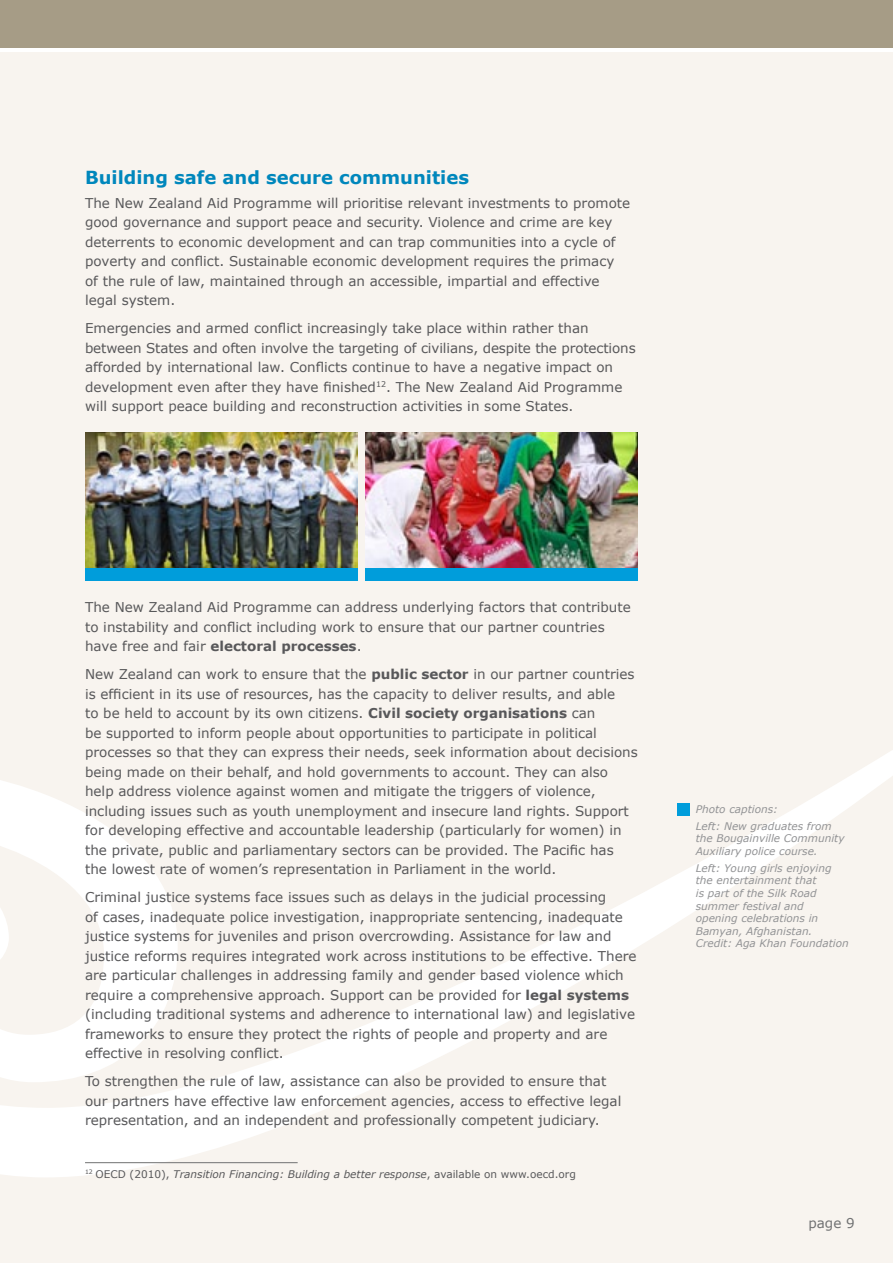
<style>
.page{position:relative;width:893px;height:1263px;background:#fff}
.page>*{position:absolute;margin:0;border:0;box-sizing:border-box;transform-origin:0 0}
.t1{font:700 18px "Verdana";color:#0087bc}
.t2{font:13.5px/19.5px "Verdana";color:#58585a}
.t3{font:13.5px "Verdana";color:#707172}
.t4{font:italic 10.5px/12.6px "Verdana";color:#929395}
.t5{font:italic 10.5px "Verdana";color:#58585a}
.s1{font-weight:700}
.s2{font-style:normal}
</style>
<div class="page">
<div style="left:0;top:52px;width:893px;height:1211px;background:#f8f4ef"></div>
<svg style="left:178px;top:750px;width:715px;height:414px"></svg>
<svg style="left:0;top:780px;width:178px;height:397px;fill:#fff"></svg>
<div style="left:0;top:0;width:893px;height:47px;background:#a69c86"></div>
<img style="left:366px;top:432px;width:272px;height:136px">
<img style="left:85px;top:432px;width:272px;height:136px">
<div style="left:85px;top:568px;width:272px;height:13px;background:#009ddb"></div>
<div style="left:366px;top:568px;width:272px;height:13px;background:#009ddb"></div>
<hr style="left:85px;top:1162px;width:213px;height:1px;background:#707172">
<div style="left:677px;top:803px;width:13px;height:13px;background:#009ddb"></div>
<h1 class="t1" style="left:85px;top:166px;width:386px">Building safe and secure communities</h1>
<p class="t2" style="left:85px;top:193px;width:547px">The New Zealand Aid Programme will prioritise relevant investments to promote good governance and support peace and security. Violence and crime are key deterrents to economic development and can trap communities into a cycle of poverty and conflict. Sustainable economic development requires the primacy of the rule of law, maintained through an accessible, impartial and effective legal system.</p>
<p class="t2" style="left:85px;top:319px;width:552px">Emergencies and armed conflict increasingly take place within rather than between States and often involve the targeting of civilians, despite the protections afforded by international law. Conflicts continue to have a negative impact on development even after they have finished<sup>12</sup>. The New Zealand Aid Programme will support peace building and reconstruction activities in some States.</p>
<p class="t2" style="left:85px;top:598px;width:547px">The New Zealand Aid Programme can address underlying factors that contribute to instability and conflict including work to ensure that our partner countries have free and fair <span class="s1">electoral processes</span>.</p>
<p class="t2" style="left:85px;top:665px;width:554px">New Zealand can work to ensure that the <span class="s1">public sector</span> in our partner countries is efficient in its use of resources, has the capacity to deliver results, and able<br>to be held to account by its own citizens. <span class="s1">Civil society organisations</span> can<br>be supported to inform people about opportunities to participate in political processes so that they can express their needs, seek information about decisions being made on their behalf, and hold governments to account. They can also help address violence against women and mitigate the triggers of violence, including issues such as youth unemployment and insecure land rights. Support for developing effective and accountable leadership (particularly for women) in the private, public and parliamentary sectors can be provided. The Pacific has the lowest rate of women’s representation in Parliament in the world.</p>
<p class="t2" style="left:85px;top:888px;width:553px">Criminal justice systems face issues such as delays in the judicial processing<br>of cases, inadequate police investigation, inappropriate sentencing, inadequate justice systems for juveniles and prison overcrowding. Assistance for law and justice reforms requires integrated work across institutions to be effective. There are particular challenges in addressing family and gender based violence which require a comprehensive approach. Support can be provided for <span class="s1">legal systems </span>(including traditional systems and adherence to international law) and legislative frameworks to ensure they protect the rights of people and property and are effective in resolving conflict.</p>
<p class="t2" style="left:85px;top:1072px;width:538px">To strengthen the rule of law, assistance can also be provided to ensure that our partners have effective law enforcement agencies, access to effective legal representation, and an independent and professionally competent judiciary.</p>
<p class="t5" style="left:85px;top:1167px;width:492px"><sup>12</sup> <span class="s2">OECD (2010),</span> Transition Financing: Building a better response<span class="s2">, available on www.oecd.org</span></p>
<p class="t4" style="left:696px;top:801px;width:137px;line-height:16.8px">Photo captions:<br>Left: New graduates from</p>
<p class="t4" style="left:696px;top:832px;width:150px">the Bougainville Community<br>Auxiliary police course.</p>
<p class="t4" style="left:696px;top:862px;width:154px">Left: Young girls enjoying the entertainment that<br>is part of the Silk Road summer festival and<br>opening celebrations in<br>Bamyan, Afghanistan.<br>Credit: Aga Khan Foundation</p>
<p class="t3" style="left:808px;top:1214px;width:48px">page 9</p>
</div>
